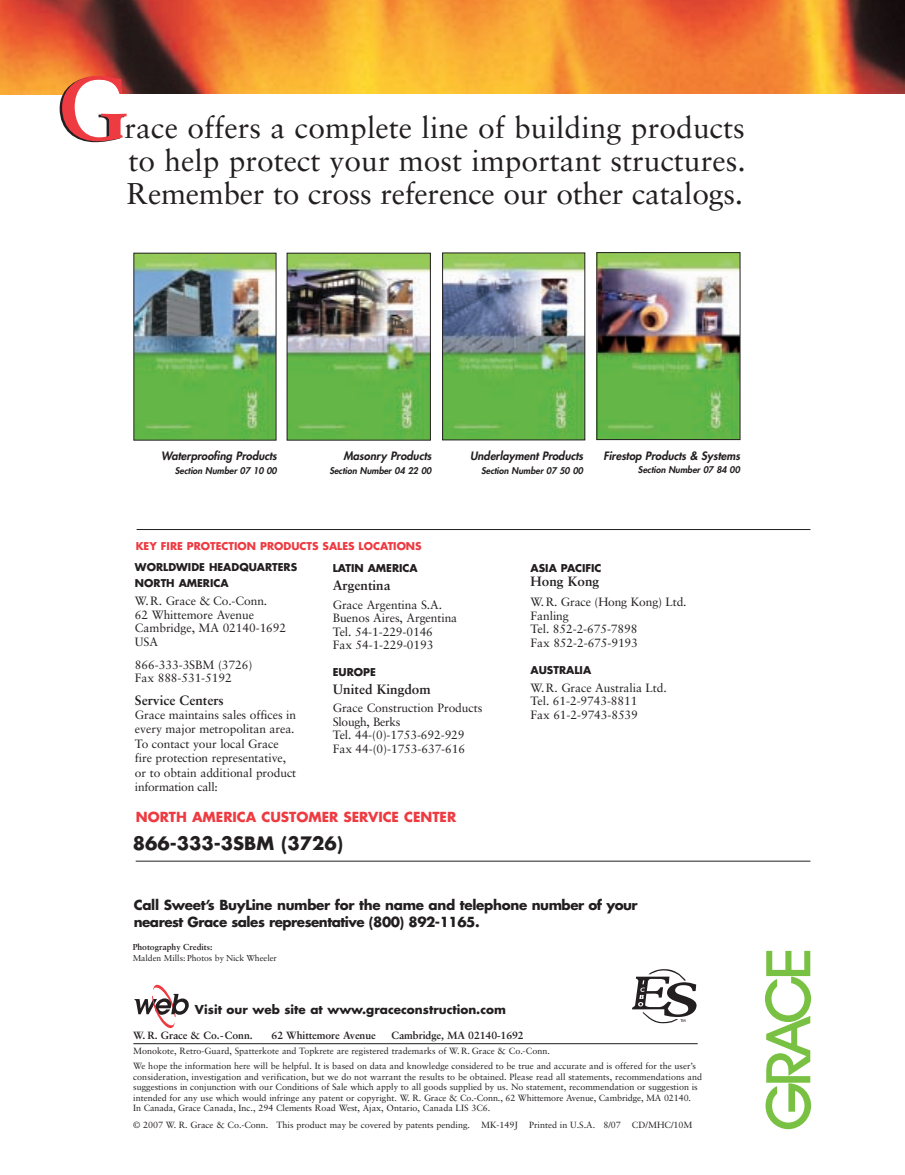
<style>
.page{position:relative;width:905px;height:1175px;background:#fff}
.page>*{position:absolute;margin:0;border:0;box-sizing:border-box;transform-origin:0 0}
.t1{font:700 90px "Sabon";color:#231f20}
.t2{font:66px "Grace Logo Font";color:#79c142}
.t3{font:30px/33px "Sabon";letter-spacing:-.01em;color:#231f20;text-align:justify}
.t4{font:700 18px "Futura";color:#231f20}
.t5{font:700 13.5px/16.5px "Futura";letter-spacing:-.035em;color:#231f20}
.t6{font:700 13.5px "Sabon";color:#231f20}
.t7{font:700 13.5px "Futura";color:#ee3a41}
.t8{font:12px/13.5px "Sabon";letter-spacing:-.005em;color:#231f20}
.t9{font:700 12px "Futura";color:#231f20}
.t10{font:italic 800 11.25px "Futura";color:#231f20}
.t11{font:700 10.5px/16.5px "Futura";color:#231f20}
.t12{font:700 10.5px "Sabon";letter-spacing:-.005em;color:#231f20}
.t13{font:700 10.5px "Futura";color:#ee3a41}
.t14{font:9px/10.5px "Sabon";color:#231f20}
.t15{font:italic 800 9px "Futura";color:#231f20}
.t16{font:8.7px "Sabon";letter-spacing:-.005em;color:#231f20}
.t17{font:700 8.7px "Sabon";color:#231f20}
</style>
<div class="page">
<img style="left:0;top:0;width:904px;height:94px">
<hr style="left:137px;top:529px;width:673px;height:1px;background:#231f20">
<hr style="left:136px;top:860px;width:674px;height:1px;background:#231f20">
<div style="left:76px;top:79px;width:46px;height:27px;background:#fff;border-radius:50%"></div>
<svg style="left:632px;top:969px;width:64px;height:55px"></svg>
<svg style="left:134px;top:984px;width:55px;height:44px"></svg>
<hr style="left:133px;top:1043px;width:564px;height:1px;background:#231f20">
<img style="left:289px;top:255px;width:139px;height:183px">
<div style="left:287px;top:253px;width:143px;height:187px;border:1px solid #231f20"></div>
<img style="left:598px;top:254px;width:140px;height:184px">
<div style="left:596px;top:252px;width:144px;height:188px;border:1px solid #231f20"></div>
<img style="left:135px;top:255px;width:139px;height:183px">
<img style="left:444px;top:255px;width:139px;height:183px">
<div style="left:442px;top:253px;width:143px;height:187px;border:1px solid #231f20"></div>
<h1 class="t1" style="left:56px;top:72px;width:72px">G</h1>
<h3 class="t3" style="left:124px;top:113px;width:622px">race offers a complete line of building products to help protect your most important structures.<br>Remember to cross reference our other catalogs.</h3>
<p class="t10" style="left:161px;top:451px;width:117px">Waterproofing Products</p>
<p class="t15" style="left:175px;top:466px;width:103px">Section Number 07 10 00</p>
<p class="t10" style="left:343px;top:451px;width:89px">Masonry Products</p>
<p class="t15" style="left:329px;top:466px;width:103px">Section Number 04 22 00</p>
<p class="t10" style="left:470px;top:450px;width:114px">Underlayment Products</p>
<p class="t15" style="left:481px;top:466px;width:103px">Section Number 07 50 00</p>
<p class="t10" style="left:603px;top:450px;width:138px">Firestop Products &amp; Systems</p>
<p class="t15" style="left:638px;top:466px;width:103px">Section Number 07 84 00</p>
<p class="t13" style="left:136px;top:541px;width:287px">KEY FIRE PROTECTION PRODUCTS SALES LOCATIONS</p>
<p class="t11" style="left:135px;top:559px;width:164px">WORLDWIDE HEADQUARTERS<br>NORTH AMERICA</p>
<h3 class="t8" style="left:135px;top:595px;width:153px">W.R. Grace &amp; Co.-Conn.<br>62 Whittemore Avenue<br>Cambridge, MA 02140-1692<br>USA</h3>
<h3 class="t8" style="left:135px;top:658px;width:119px">866-333-3SBM (3726)<br>Fax 888-531-5192</h3>
<h3 class="t6" style="left:135px;top:694px;width:90px">Service Centers</h3>
<h3 class="t8" style="left:135px;top:708px;width:163px;line-height:14.4px">Grace maintains sales offices in every major metropolitan area.<br>To contact your local Grace fire protection representative, or to obtain additional product information call:</h3>
<p class="t11" style="left:333px;top:561px;width:86px">LATIN AMERICA</p>
<h3 class="t6" style="left:333px;top:580px;width:59px">Argentina</h3>
<h3 class="t8" style="left:333px;top:598px;width:126px">Grace Argentina S.A.<br>Buenos Aires, Argentina<br>Tel. 54-1-229-0146<br>Fax 54-1-229-0193</h3>
<p class="t11" style="left:333px;top:664px;width:45px">EUROPE</p>
<h3 class="t6" style="left:333px;top:683px;width:99px">United Kingdom</h3>
<h3 class="t8" style="left:333px;top:702px;width:151px">Grace Construction Products<br>Slough, Berks<br>Tel. 44-(0)-1753-692-929<br>Fax 44-(0)-1753-637-616</h3>
<h3 class="t7" style="left:136px;top:810px;width:322px">NORTH AMERICA CUSTOMER SERVICE CENTER</h3>
<h3 class="t4" style="left:133px;top:835px;width:212px">866-333-3SBM (3726)</h3>
<p class="t11" style="left:530px;top:561px;width:72px">ASIA PACIFIC</p>
<h3 class="t6" style="left:530px;top:575px;width:70px">Hong Kong</h3>
<h3 class="t8" style="left:530px;top:596px;width:157px">W.R. Grace (Hong Kong) Ltd.<br>Fanling<br>Tel. 852-2-675-7898<br>Fax 852-2-675-9193</h3>
<p class="t11" style="left:530px;top:662px;width:62px">AUSTRALIA</p>
<h3 class="t8" style="left:530px;top:682px;width:138px">W.R. Grace Australia Ltd.<br>Tel. 61-2-9743-8811<br>Fax 61-2-9743-8539</h3>
<h3 class="t5" style="left:134px;top:898px;width:505px">Call Sweet’s BuyLine number for the name and telephone number of your nearest Grace sales representative (800) 892-1165.</h3>
<p class="t17" style="left:133px;top:943px;width:81px">Photography Credits:</p>
<p class="t16" style="left:133px;top:954px;width:146px">Malden Mills: Photos by Nick Wheeler</p>
<h3 class="t9" style="left:195px;top:1004px;width:312px">Visit our web site at www.graceconstruction.com</h3>
<p class="t12" style="left:133px;top:1030px;width:121px">W. R. Grace &amp; Co.-Conn.</p>
<p class="t12" style="left:271px;top:1030px;width:106px">62 Whittemore Avenue</p>
<p class="t12" style="left:391px;top:1030px;width:134px">Cambridge, MA 02140-1692</p>
<p class="t14" style="left:133px;top:1044px;width:564px;line-height:15px">Monokote, Retro-Guard, Spatterkote and Topkrete are registered trademarks of W. R. Grace &amp; Co.-Conn.<br>We hope the information here will be helpful. It is based on data and knowledge considered to be true and accurate and is offered for the user’s</p>
<p class="t14" style="left:133px;top:1072px;width:570px">consideration, investigation and verification, but we do not warrant the results to be obtained. Please read all statements, recommendations and suggestions in conjunction with our Conditions of Sale which apply to all goods supplied by us. No statement, recommendation or suggestion is intended for any use which would infringe any patent or copyright. W. R. Grace &amp; Co.-Conn., 62 Whittemore Avenue, Cambridge, MA 02140.<br>In Canada, Grace Canada, Inc., 294 Clements Road West, Ajax, Ontario, Canada LIS 3C6.</p>
<p class="t14" style="left:133px;top:1120px;width:560px">© 2007 W. R. Grace &amp; Co.-Conn. This product may be covered by patents pending. MK-149J Printed in U.S.A. 8/07 CD/MHC/10M</p>
<h2 class="t2" style="left:748px;top:1131px;width:185px;rotate:-90deg">G</h2>
</div>
